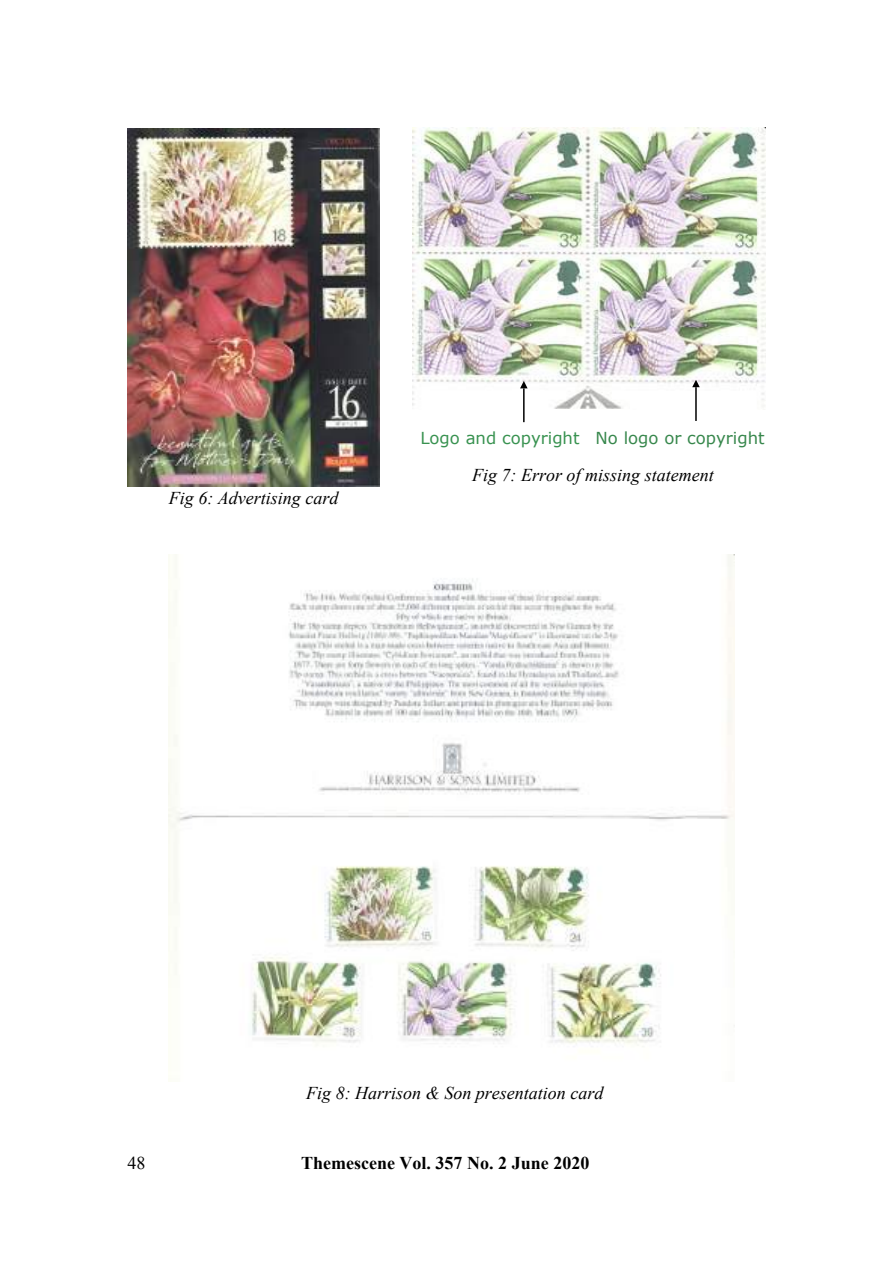
<style>
.page{position:relative;width:893px;height:1263px;background:#fff}
.page>*{position:absolute;margin:0;border:0;box-sizing:border-box;transform-origin:0 0}
.t1{font:italic 18px "Times New Roman";color:#000}
.t2{font:700 18px "Times New Roman";color:#000}
.t3{font:18px "Times New Roman";color:#000}
.t4{font:16.5px "Verdana";color:#37874c}
.s1{color:#389250}
</style>
<div class="page">
<img style="left:412px;top:128px;width:353px;height:281px">
<img style="left:128px;top:129px;width:252px;height:357px">
<img style="left:169px;top:555px;width:566px;height:492px">
<hr style="left:523px;top:388px;width:2px;height:34px;background:#000">
<svg style="left:520px;top:381px;width:8px;height:7px"></svg>
<hr style="left:695px;top:387px;width:2px;height:34px;background:#000">
<svg style="left:692px;top:380px;width:8px;height:7px"></svg>
<p class="t1" style="left:169px;top:492px;width:171px">Fig 6: Advertising card</p>
<p class="t4" style="left:420px;top:432px;width:346px"><span class="s1">Logo and copyright</span> No logo or copyright</p>
<p class="t1" style="left:472px;top:468px;width:243px">Fig 7: Error of missing statement</p>
<p class="t1" style="left:306px;top:1087px;width:299px">Fig 8: Harrison &amp; Son presentation card</p>
<p class="t3" style="left:128px;top:1156px;width:20px">48</p>
<p class="t2" style="left:301px;top:1156px;width:290px">Themescene Vol. 357 No. 2 June 2020</p>
</div>
